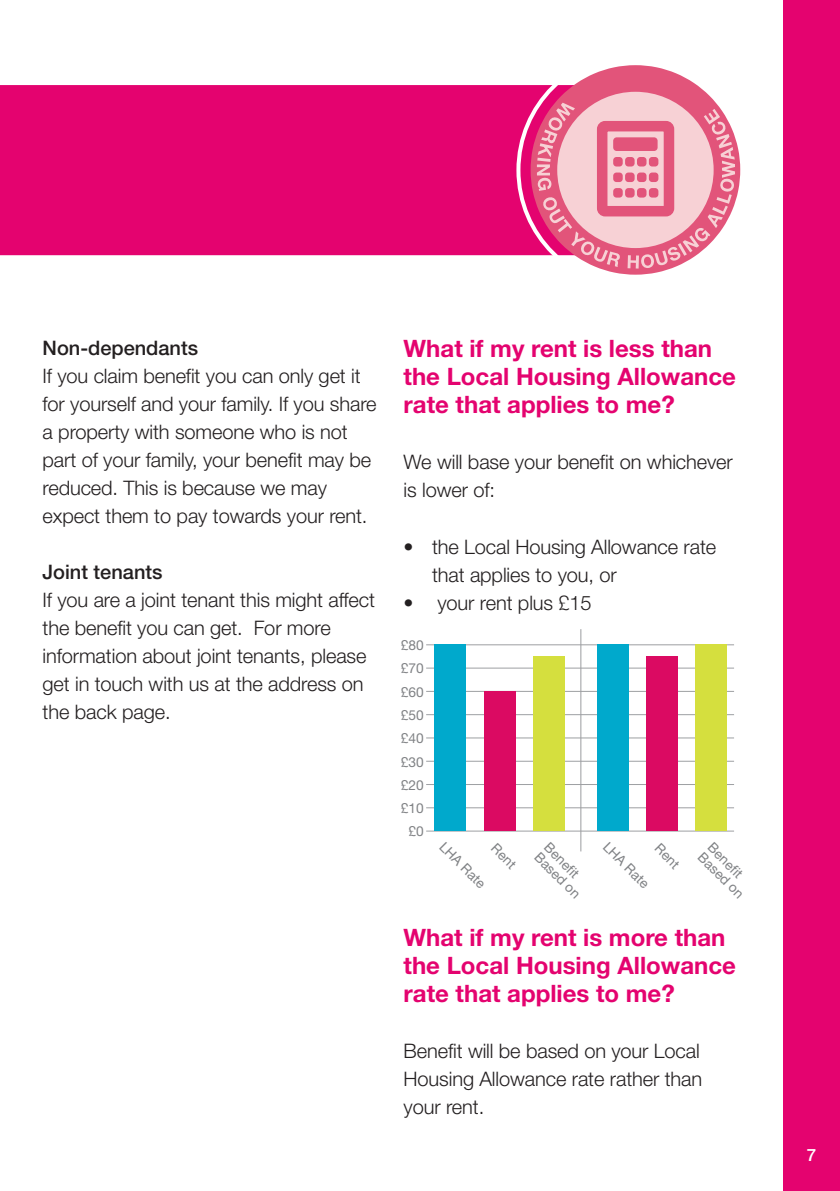
<style>
.page{position:relative;width:840px;height:1191px;background:#fff}
.page>*{position:absolute;margin:0;border:0;box-sizing:border-box;transform-origin:0 0}
.t1{font:700 24px/28px "Helvetica Neue";color:#e4036f}
.t2{font:300 20px/28px "Helvetica Neue";letter-spacing:-.005em;color:#231f20}
.t3{font:500 20px "Helvetica Neue";color:#231f20}
.t4{font:500 17px "Helvetica Neue";color:#fff}
.t5{font:13.8px/13.8px "Helvetica Neue";color:#808285}
</style>
<div class="page">
<div style="left:0;top:85px;width:516px;height:170px;background:#e4036f"></div>
<div style="left:782px;top:0;width:57px;height:1191px;background:#e4036f"></div>
<svg style="left:516px;top:85px;width:225px;height:171px"></svg>
<svg style="left:530px;top:65px;width:209px;height:210px"></svg>
<svg style="left:536px;top:78px;width:198px;height:190px;background:#efa2b5"></svg>
<div style="left:596px;top:121px;width:77px;height:95px;border:11px solid #e2547a;border-radius:3px"></div>
<div style="left:613px;top:137px;width:44px;height:14px;background:#e2547a;border-radius:4px"></div>
<div style="left:613px;top:157px;width:9px;height:9px;background:#e2547a;border-radius:3px"></div>
<div style="left:624px;top:157px;width:10px;height:9px;background:#e2547a;border-radius:3px"></div>
<div style="left:636px;top:157px;width:10px;height:9px;background:#e2547a;border-radius:3px"></div>
<div style="left:648px;top:157px;width:10px;height:9px;background:#e2547a;border-radius:3px"></div>
<div style="left:613px;top:172px;width:9px;height:10px;background:#e2547a;border-radius:3px"></div>
<div style="left:624px;top:172px;width:10px;height:10px;background:#e2547a;border-radius:3px"></div>
<div style="left:636px;top:172px;width:10px;height:10px;background:#e2547a;border-radius:3px"></div>
<div style="left:648px;top:172px;width:10px;height:10px;background:#e2547a;border-radius:3px"></div>
<div style="left:613px;top:188px;width:9px;height:10px;background:#e2547a;border-radius:3px"></div>
<div style="left:624px;top:188px;width:10px;height:10px;background:#e2547a;border-radius:3px"></div>
<div style="left:636px;top:188px;width:10px;height:10px;background:#e2547a;border-radius:3px"></div>
<div style="left:648px;top:188px;width:10px;height:10px;background:#e2547a;border-radius:3px"></div>
<hr style="left:426px;top:830px;width:307px;height:1px;background:#9d9fa2">
<hr style="left:426px;top:807px;width:307px;height:1px;background:#9d9fa2">
<hr style="left:426px;top:784px;width:307px;height:1px;background:#9d9fa2">
<hr style="left:426px;top:760px;width:307px;height:1px;background:#9d9fa2">
<hr style="left:426px;top:737px;width:307px;height:1px;background:#9d9fa2">
<hr style="left:426px;top:714px;width:307px;height:1px;background:#9d9fa2">
<hr style="left:426px;top:691px;width:307px;height:1px;background:#9d9fa2">
<hr style="left:426px;top:667px;width:307px;height:1px;background:#9d9fa2">
<hr style="left:426px;top:644px;width:307px;height:1px;background:#9d9fa2">
<div style="left:434px;top:645px;width:32px;height:186px;background:#00a9cc"></div>
<div style="left:484px;top:691px;width:31px;height:140px;background:#db0a62"></div>
<div style="left:533px;top:656px;width:31px;height:175px;background:#d5df3e"></div>
<div style="left:596px;top:645px;width:32px;height:186px;background:#00a9cc"></div>
<div style="left:646px;top:656px;width:31px;height:175px;background:#db0a62"></div>
<div style="left:695px;top:645px;width:31px;height:186px;background:#d5df3e"></div>
<hr style="left:580px;top:629px;width:1px;height:222px;background:#9d9fa2">
<p class="t3" style="left:43px;top:340px;width:157px">Non-dependants</p>
<p class="t2" style="left:43px;top:363px;width:335px">If you claim benefit you can only get it for yourself and your family. If you share a property with someone who is not part of your family, your benefit may be reduced. This is because we may expect them to pay towards your rent.</p>
<p class="t3" style="left:43px;top:564px;width:121px">Joint tenants</p>
<p class="t2" style="left:43px;top:587px;width:334px">If you are a joint tenant this might affect the benefit you can get. For more information about joint tenants, please get in touch with us at the address on the back page.</p>
<p class="t1" style="left:403px;top:337px;width:334px">What if my rent is less than the Local Housing Allowance rate that applies to me?</p>
<p class="t2" style="left:403px;top:450px;width:330px">We will base your benefit on whichever is lower of:</p>
<p class="t2" style="left:432px;top:534px;width:285px;text-indent:-28px">• the Local Housing Allowance rate that applies to you, or</p>
<p class="t2" style="left:403px;top:590px;width:189px">• your rent plus £15</p>
<p class="t5" style="left:401px;top:640px;width:24px">£80</p>
<p class="t5" style="left:401px;top:663px;width:24px">£70</p>
<p class="t5" style="left:401px;top:686px;width:24px">£60</p>
<p class="t5" style="left:401px;top:709px;width:24px">£50</p>
<p class="t5" style="left:401px;top:733px;width:24px">£40</p>
<p class="t5" style="left:401px;top:756px;width:24px">£30</p>
<p class="t5" style="left:401px;top:779px;width:24px">£20</p>
<p class="t5" style="left:401px;top:802px;width:24px">£10</p>
<p class="t5" style="left:408px;top:826px;width:17px">£0</p>
<p class="t5" style="left:445px;top:840px;width:60px;rotate:45deg">LHA Rate</p>
<p class="t5" style="left:550px;top:841px;width:60px;rotate:45deg">Benefit<br>Based on</p>
<p class="t5" style="left:497px;top:842px;width:30px;rotate:45deg">Rent</p>
<p class="t5" style="left:609px;top:840px;width:60px;rotate:45deg">LHA Rate</p>
<p class="t5" style="left:713px;top:841px;width:60px;rotate:45deg">Benefit<br>Based on</p>
<p class="t5" style="left:660px;top:842px;width:30px;rotate:45deg">Rent</p>
<p class="t1" style="left:403px;top:925px;width:334px">What if my rent is more than the Local Housing Allowance rate that applies to me?</p>
<p class="t2" style="left:403px;top:1038px;width:300px;text-align:justify">Benefit will be based on your Local Housing Allowance rate rather than your rent.</p>
<p class="t4" style="left:806px;top:1148px;width:11px">7</p>
</div>
